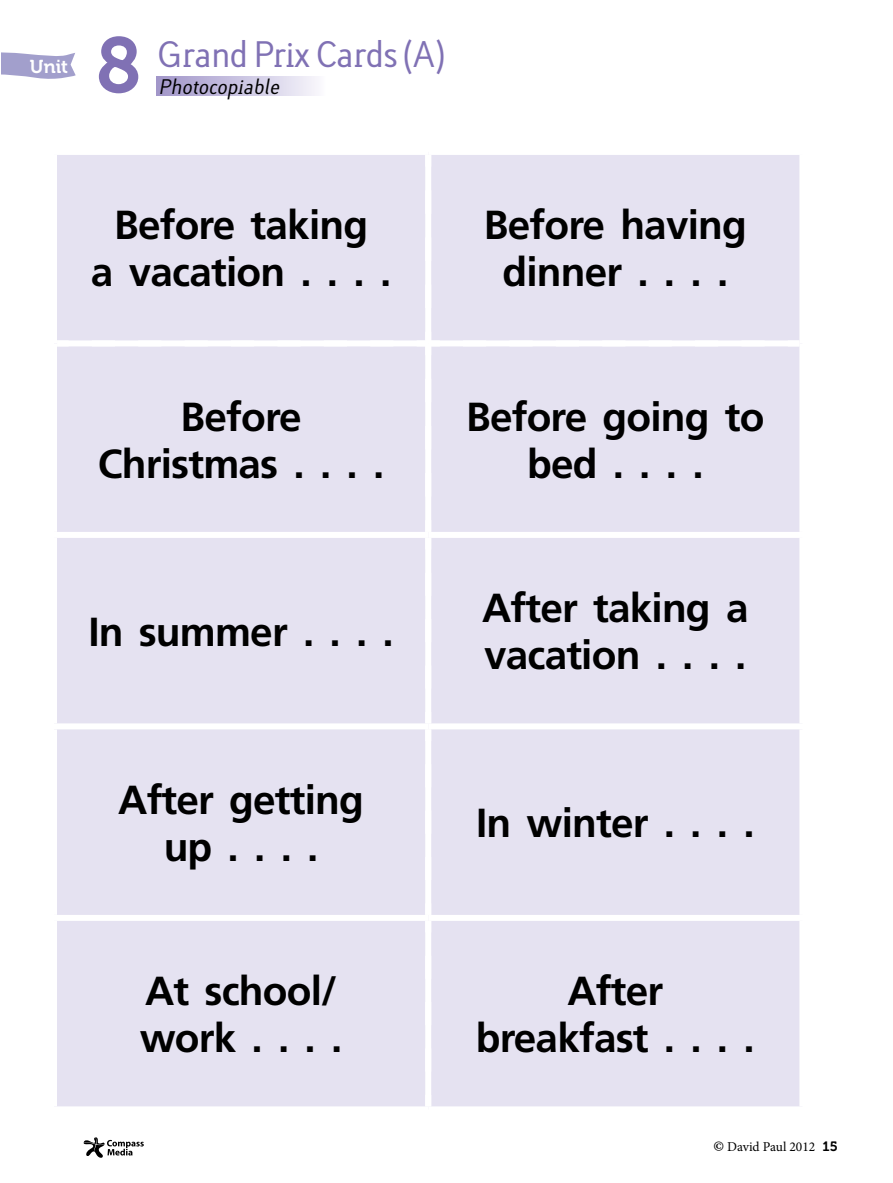
<style>
.page{position:relative;width:893px;height:1183px;background:#fff}
.page>*{position:absolute;margin:0;border:0;box-sizing:border-box;transform-origin:0 0}
.t1{font:77.7px "Museo 700";color:#8071b4}
.t2{font:700 40.5px/46.8px "Frutiger";letter-spacing:-.02em;color:#000;text-align:center}
.t3{font:33px "Lacuna";letter-spacing:-.03em;color:#8071b4}
.t4{font:italic 18.9px "Lacuna";color:#000}
.t5{font:18.6px "Museo 700";color:#fff}
.t6{font:13.5px "Minion Pro";color:#000}
.s1{font-weight:700;font-style:italic;font-size:15px}
.s2{font-family:"Museo 700"}
</style>
<div class="page">
<svg style="left:84px;top:1137px;width:60px;height:20px"></svg>
<svg style="left:1px;top:52px;width:75px;height:27px"></svg>
<div style="left:156px;top:77px;width:212px;height:18px;background:linear-gradient(to right,#a195c9,#fff)"></div>
<div style="left:57px;top:155px;width:742px;height:951px;background:#e5e2f1"></div>
<div style="left:425px;top:155px;width:6px;height:188px;background:#fff"></div>
<div style="left:57px;top:340px;width:371px;height:6px;background:#fff"></div>
<div style="left:428px;top:340px;width:371px;height:6px;background:#fff"></div>
<div style="left:425px;top:343px;width:6px;height:188px;background:#fff"></div>
<div style="left:425px;top:537px;width:6px;height:186px;background:#fff"></div>
<div style="left:425px;top:729px;width:6px;height:185px;background:#fff"></div>
<div style="left:425px;top:920px;width:6px;height:186px;background:#fff"></div>
<div style="left:51px;top:531px;width:377px;height:6px;background:#fff"></div>
<div style="left:428px;top:531px;width:377px;height:6px;background:#fff"></div>
<div style="left:51px;top:723px;width:377px;height:6px;background:#fff"></div>
<div style="left:428px;top:723px;width:377px;height:6px;background:#fff"></div>
<div style="left:51px;top:914px;width:377px;height:6px;background:#fff"></div>
<div style="left:428px;top:914px;width:377px;height:6px;background:#fff"></div>
<svg style="left:115px;top:340px;width:290px;height:1px"></svg>
<svg style="left:486px;top:340px;width:290px;height:1px"></svg>
<p class="t5" style="left:30px;top:57px;width:40px">Unit</p>
<h1 class="t1" style="left:96px;top:22px;width:47px">8</h1>
<p class="t3" style="left:156px;top:34px;width:291px">Grand Prix Cards (A)</p>
<p class="t4" style="left:158px;top:75px;width:127px">Photocopiable</p>
<p class="t2" style="left:91px;top:202px;width:302px">Before taking<br>a vacation . . . .</p>
<p class="t2" style="left:484px;top:202px;width:265px">Before having dinner . . . .</p>
<p class="t2" style="left:98px;top:393px;width:288px">Before<br>Christmas . . . .</p>
<p class="t2" style="left:466px;top:393px;width:300px">Before going to bed . . . .</p>
<p class="t2" style="left:88px;top:608px;width:307px">In summer . . . .</p>
<p class="t2" style="left:118px;top:776px;width:247px">After getting up . . . .</p>
<p class="t2" style="left:482px;top:585px;width:268px;text-align:left">After taking a vacation . . . .</p>
<p class="t2" style="left:476px;top:799px;width:280px">In winter . . . .</p>
<p class="t2" style="left:140px;top:967px;width:204px;text-align:left">At school/ work . . . .</p>
<p class="t2" style="left:476px;top:967px;width:280px">After<br>breakfast . . . .</p>
<p class="t6" style="left:713px;top:1137px;width:126px"><span class="s1">©</span> David Paul 2012 <span class="s2">15</span></p>
</div>
